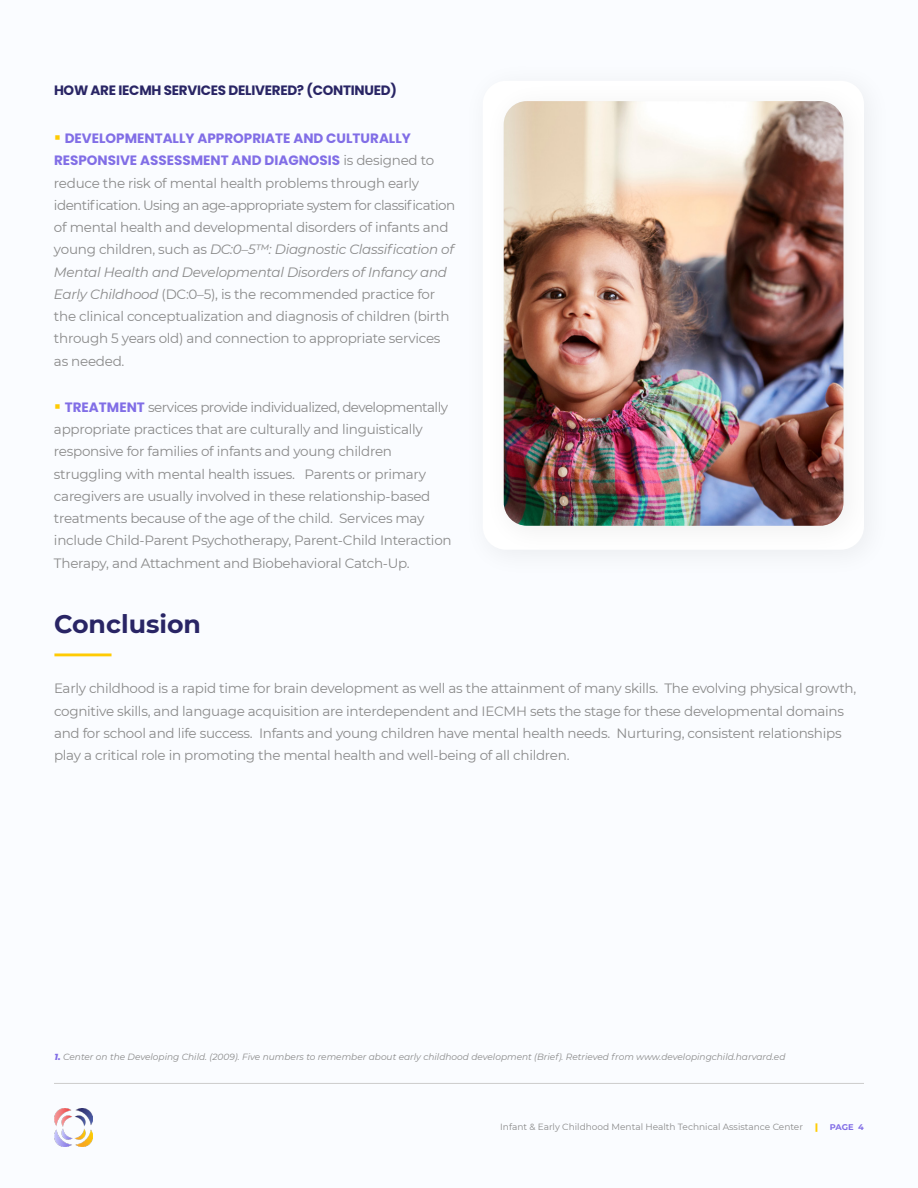
<style>
.page{position:relative;width:918px;height:1188px;background:#fafcff}
.page>*{position:absolute;margin:0;border:0;box-sizing:border-box;transform-origin:0 0}
.t1{font:700 25.35px "Montserrat";color:#292565}
.t2{font:13.5px/22.2px "Montserrat";letter-spacing:-.02em;color:#8a8a8a}
.t3{font:700 13.5px/22.2px "Poppins";color:#816ee6}
.t4{font:700 13.5px "Poppins";letter-spacing:-.02em;color:#292565}
.t5{font:italic 9px "Montserrat";color:#8a8a8a}
.t6{font:9px "Montserrat";color:#8a8a8a}
.t7{font:900 9px "Montserrat";color:#ffcd05}
.t8{font:700 8.25px "Montserrat";color:#826ee6}
.s1{color:#ffcb04}
.s2{font-family:"Montserrat";font-weight:400;color:#8a8a8a}
.s3{font-style:italic}
.s4{font-family:"Poppins";font-weight:700;color:#816ee6}
.s5{font-weight:800;color:#826ee6}
</style>
<div class="page">
<hr style="left:54px;top:1083px;width:810px;height:1px;background:#ccc">
<img style="left:54px;top:1108px;width:38px;height:39px">
<img style="left:504px;top:101px;width:339px;height:425px">
<hr style="left:54px;top:653px;width:58px;height:3px;background:#ffcb04">
<p class="t4" style="left:54px;top:82px;width:344px">HOW ARE IECMH SERVICES DELIVERED? (CONTINUED)</p>
<p class="t3" style="left:54px;top:127px;width:382px"><span class="s1">▪</span> DEVELOPMENTALLY APPROPRIATE AND CULTURALLY<br>RESPONSIVE ASSESSMENT AND DIAGNOSIS <span class="s2">is designed to</span></p>
<p class="t2" style="left:54px;top:171px;width:403px">reduce the risk of mental health problems through early identification. Using an age-appropriate system for classification of mental health and developmental disorders of infants and young children, such as <span class="s3">DC:0–5™: Diagnostic Classification of Mental Health and Developmental Disorders of Infancy and Early Childhood</span> (DC:0–5), is the recommended practice for the clinical conceptualization and diagnosis of children (birth through 5 years old) and connection to appropriate services as needed.</p>
<p class="t2" style="left:54px;top:395px;width:399px"><span class="s1">▪</span> <span class="s4">TREATMENT</span> services provide individualized, developmentally appropriate practices that are culturally and linguistically responsive for families of infants and young children struggling with mental health issues. Parents or primary caregivers are usually involved in these relationship-based treatments because of the age of the child. Services may include Child-Parent Psychotherapy, Parent-Child Interaction Therapy, and Attachment and Biobehavioral Catch-Up.</p>
<h1 class="t1" style="left:54px;top:606px;width:149px">Conclusion</h1>
<p class="t2" style="left:54px;top:677px;width:804px">Early childhood is a rapid time for brain development as well as the attainment of many skills. The evolving physical growth, cognitive skills, and language acquisition are interdependent and IECMH sets the stage for these developmental domains and for school and life success. Infants and young children have mental health needs. Nurturing, consistent relationships play a critical role in promoting the mental health and well-being of all children.</p>
<p class="t5" style="left:54px;top:1050px;width:733px"><span class="s5">1.</span> Center on the Developing Child. (2009). Five numbers to remember about early childhood development (Brief). Retrieved from www.developingchild.harvard.ed</p>
<p class="t6" style="left:500px;top:1121px;width:304px">Infant &amp; Early Childhood Mental Health Technical Assistance Center</p>
<p class="t7" style="left:815px;top:1120px;width:4px">|</p>
<p class="t8" style="left:830px;top:1121px;width:36px">PAGE 4</p>
</div>
